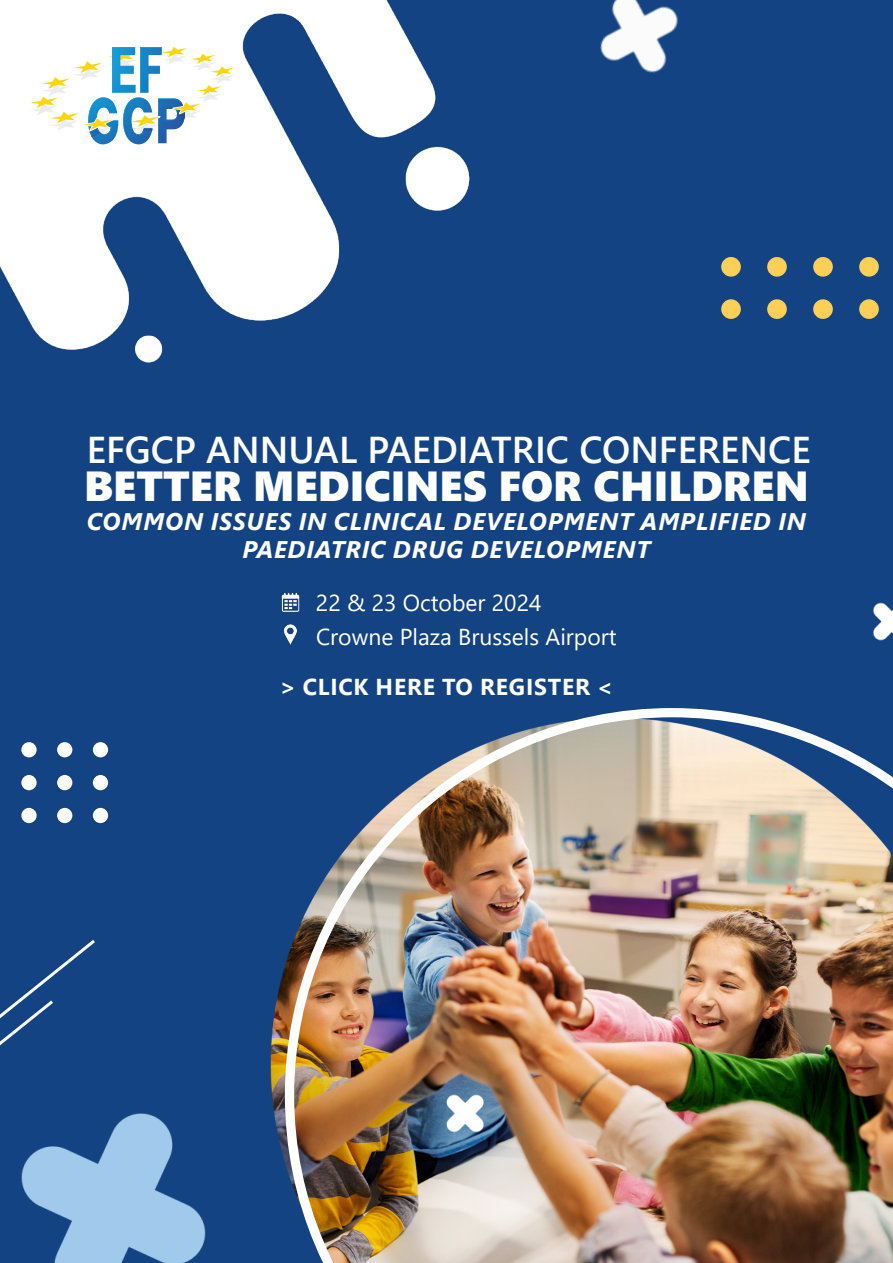
<style>
.page{position:relative;width:893px;height:1263px;background:#fff}
.page>*{position:absolute;margin:0;border:0;box-sizing:border-box;transform-origin:0 0}
.t1{font:42px "Segoe UI Black";color:#fff}
.t2{font:600 37.35px "Segoe UI";color:#fff}
.t3{font:italic 700 24px/28.8px "Segoe UI";letter-spacing:.035em;color:#fff;text-align:center}
.t4{font:22.95px "Segoe UI";color:#fff}
.t5{font:700 22.95px "Segoe UI";letter-spacing:.035em;color:#fff}
</style>
<div class="page">
<div style="left:1px;top:1px;width:892px;height:1262px;background:#134383"></div>
<img style="left:285px;top:708px;width:608px;height:555px">
<img style="left:0;top:0;width:470px;height:363px">
<div style="left:0;top:0;width:221px;height:125px;background:#fff"></div>
<svg style="left:30px;top:47px;width:205px;height:97px;background:#d5e4e6"></svg>
<img style="left:98px;top:1071px;width:401px;height:192px">
<img style="left:659px;top:602px;width:234px;height:122px">
<img style="left:559px;top:0;width:156px;height:73px">
<div style="left:21px;top:742px;width:16px;height:15px;background:#fff;border-radius:50%"></div>
<div style="left:21px;top:775px;width:16px;height:15px;background:#fff;border-radius:50%"></div>
<div style="left:21px;top:808px;width:16px;height:15px;background:#fff;border-radius:50%"></div>
<div style="left:57px;top:742px;width:15px;height:15px;background:#fff;border-radius:50%"></div>
<div style="left:57px;top:775px;width:15px;height:15px;background:#fff;border-radius:50%"></div>
<div style="left:57px;top:808px;width:15px;height:15px;background:#fff;border-radius:50%"></div>
<div style="left:93px;top:742px;width:15px;height:15px;background:#fff;border-radius:50%"></div>
<div style="left:93px;top:775px;width:15px;height:15px;background:#fff;border-radius:50%"></div>
<div style="left:93px;top:808px;width:15px;height:15px;background:#fff;border-radius:50%"></div>
<div style="left:767px;top:257px;width:20px;height:20px;background:#fecf56;border-radius:50%"></div>
<div style="left:767px;top:299px;width:20px;height:20px;background:#fecf56;border-radius:50%"></div>
<div style="left:813px;top:257px;width:20px;height:20px;background:#fecf56;border-radius:50%"></div>
<div style="left:813px;top:299px;width:20px;height:20px;background:#fecf56;border-radius:50%"></div>
<div style="left:859px;top:257px;width:20px;height:20px;background:#fecf56;border-radius:50%"></div>
<div style="left:721px;top:257px;width:20px;height:20px;background:#fecf56;border-radius:50%"></div>
<div style="left:859px;top:299px;width:20px;height:20px;background:#fecf56;border-radius:50%"></div>
<div style="left:721px;top:299px;width:20px;height:20px;background:#fecf56;border-radius:50%"></div>
<svg style="left:0;top:937px;width:98px;height:326px"></svg>
<img style="left:281px;top:593px;width:19px;height:19px">
<img style="left:283px;top:624px;width:14px;height:21px">
<h2 class="t2" style="left:87px;top:414px;width:725px">EFGCP ANNUAL PAEDIATRIC CONFERENCE</h2>
<h1 class="t1" style="left:84px;top:456px;width:726px">BETTER MEDICINES FOR CHILDREN</h1>
<p class="t3" style="left:87px;top:503px;width:721px">COMMON ISSUES IN CLINICAL DEVELOPMENT AMPLIFIED IN<br>PAEDIATRIC DRUG DEVELOPMENT</p>
<p class="t4" style="left:316px;top:581px;width:227px">22 &amp; 23 October 2024</p>
<p class="t4" style="left:316px;top:615px;width:302px">Crowne Plaza Brussels Airport</p>
<p class="t5" style="left:280px;top:666px;width:335px">&gt; CLICK HERE TO REGISTER &lt;</p>
</div>
